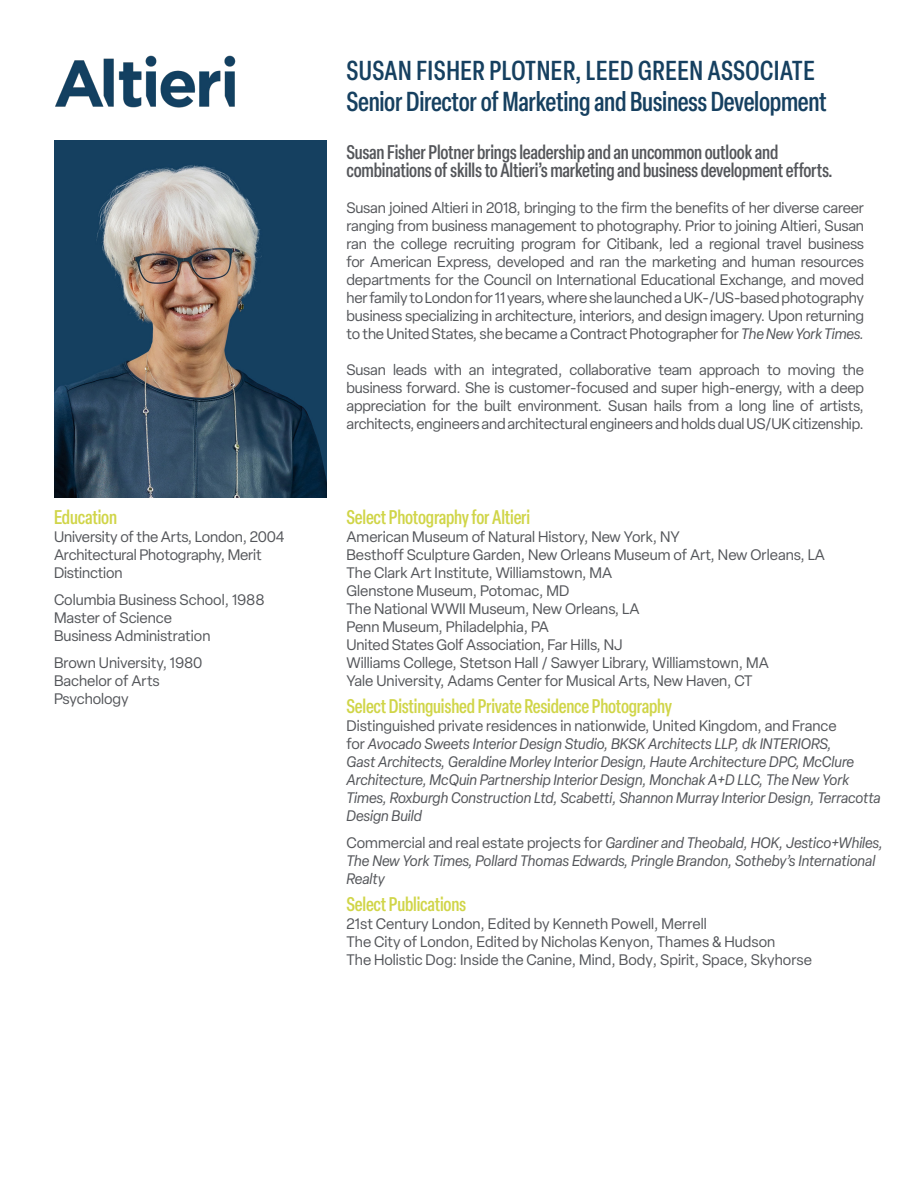
<style>
.page{position:relative;width:918px;height:1188px;background:#fff}
.page>*{position:absolute;margin:0;border:0;box-sizing:border-box;transform-origin:0 0}
._16_16__Large_Text_in_Body__0p8_space_aft{font:500 condensed 27px/31.5px "Elza";letter-spacing:-.01em;color:#164060}
._10_12__Standard_Resume_Copy{font:500 condensed 19.5px/18px "Elza";letter-spacing:-.01em;color:#54565a}
._10_12__Standard_Resume_Copy-2{font:500 condensed 19.5px "Elza";letter-spacing:-.01em;color:#d0d548}
._9_10__Right_Align_Gray{font:500 condensed 19.5px "Elza";letter-spacing:-.01em;color:#d0d548}
._10_12__Standard_Resume_Copy-3{font:15px/18px "Elza";color:#54565a;text-align:justify}
._10_12__Standard_Resume_Copy-4{font:italic 15px/18px "Elza";color:#54565a}
._9_10__Right_Align_Gray-2{font:15px/18px "Elza";letter-spacing:-.01em;color:#54565a}
.s1{font-style:italic}
.s2{font-style:normal}
</style>
<div class="page">
<img style="left:54px;top:140px;width:272px;height:357px">
<img style="left:55px;top:55px;width:180px;height:53px">
<p class="_9_10__Right_Align_Gray" style="left:54px;top:504px;width:65px">Education</p>
<p class="_9_10__Right_Align_Gray-2" style="left:54px;top:528px;width:232px">University of the Arts, London, 2004</p>
<p class="_9_10__Right_Align_Gray-2" style="left:54px;top:546px;width:209px">Architectural Photography, Merit<br>Distinction</p>
<p class="_9_10__Right_Align_Gray-2" style="left:54px;top:591px;width:212px">Columbia Business School, 1988</p>
<p class="_9_10__Right_Align_Gray-2" style="left:54px;top:609px;width:120px">Master of Science</p>
<p class="_9_10__Right_Align_Gray-2" style="left:54px;top:627px;width:158px">Business Administration</p>
<p class="_9_10__Right_Align_Gray-2" style="left:54px;top:654px;width:150px">Brown University, 1980</p>
<p class="_9_10__Right_Align_Gray-2" style="left:54px;top:672px;width:107px">Bachelor of Arts</p>
<p class="_9_10__Right_Align_Gray-2" style="left:54px;top:690px;width:76px">Psychology</p>
<p class="_16_16__Large_Text_in_Body__0p8_space_aft" style="left:346px;top:54px;width:482px">SUSAN FISHER PLOTNER, LEED GREEN ASSOCIATE<br>Senior Director of Marketing and Business Development</p>
<p class="_10_12__Standard_Resume_Copy" style="left:346px;top:142px;width:488px">Susan Fisher Plotner brings leadership and an uncommon outlook and combinations of skills to Altieri’s marketing and business development efforts.</p>
<p class="_10_12__Standard_Resume_Copy-3" style="left:346px;top:199px;width:519px">Susan joined Altieri in 2018, bringing to the firm the benefits of her diverse career ranging from business management to photography. Prior to joining Altieri, Susan ran the college recruiting program for Citibank, led a regional travel business for American Express, developed and ran the marketing and human resources departments for the Council on International Educational Exchange, and moved her family to London for 11 years, where she launched a UK-/US-based photography business specializing in architecture, interiors, and design imagery. Upon returning to the United States, she became a Contract Photographer for <span class="s1">The New York Times.</span></p>
<p class="_10_12__Standard_Resume_Copy-3" style="left:346px;top:361px;width:519px">Susan leads with an integrated, collaborative team approach to moving the business forward. She is customer-focused and super high-energy, with a deep appreciation for the built environment. Susan hails from a long line of artists, architects, engineers and architectural engineers and holds dual US/UK citizenship.</p>
<p class="_10_12__Standard_Resume_Copy-2" style="left:346px;top:504px;width:185px">Select Photography for Altieri</p>
<p class="_10_12__Standard_Resume_Copy-3" style="left:346px;top:528px;width:335px">American Museum of Natural History, New York, NY</p>
<p class="_10_12__Standard_Resume_Copy-3" style="left:346px;top:546px;width:480px">Besthoff Sculpture Garden, New Orleans Museum of Art, New Orleans, LA</p>
<p class="_10_12__Standard_Resume_Copy-3" style="left:346px;top:564px;width:267px">The Clark Art Institute, Williamstown, MA</p>
<p class="_10_12__Standard_Resume_Copy-3" style="left:346px;top:582px;width:224px">Glenstone Museum, Potomac, MD</p>
<p class="_10_12__Standard_Resume_Copy-3" style="left:346px;top:600px;width:295px">The National WWII Museum, New Orleans, LA</p>
<p class="_10_12__Standard_Resume_Copy-3" style="left:346px;top:618px;width:204px">Penn Museum, Philadelphia, PA</p>
<p class="_10_12__Standard_Resume_Copy-3" style="left:346px;top:636px;width:278px">United States Golf Association, Far Hills, NJ</p>
<p class="_10_12__Standard_Resume_Copy-3" style="left:346px;top:654px;width:424px">Williams College, Stetson Hall / Sawyer Library, Williamstown, MA</p>
<p class="_10_12__Standard_Resume_Copy-3" style="left:346px;top:672px;width:408px">Yale University, Adams Center for Musical Arts, New Haven, CT</p>
<p class="_10_12__Standard_Resume_Copy-2" style="left:346px;top:693px;width:327px">Select Distinguished Private Residence Photography</p>
<p class="_10_12__Standard_Resume_Copy-4" style="left:346px;top:716px;width:536px"><span class="s2">Distinguished private residences in nationwide, United Kingdom, and France<br>for</span> Avocado Sweets Interior Design Studio, BKSK Architects LLP, dk INTERIORS,<br>Gast Architects, Geraldine Morley Interior Design, Haute Architecture DPC, McClure Architecture, McQuin Partnership Interior Design, Monchak A+D LLC, The New York Times, Roxburgh Construction Ltd, Scabetti, Shannon Murray Interior Design, Terracotta Design Build</p>
<p class="_10_12__Standard_Resume_Copy-4" style="left:346px;top:833px;width:538px"><span class="s2">Commercial and real estate projects for</span> Gardiner and Theobald, HOK, Jestico+Whiles,<br>The New York Times, Pollard Thomas Edwards, Pringle Brandon, Sotheby’s International<br>Realty</p>
<p class="_10_12__Standard_Resume_Copy-2" style="left:346px;top:891px;width:121px">Select Publications</p>
<p class="_10_12__Standard_Resume_Copy-3" style="left:346px;top:915px;width:362px">21st Century London, Edited by Kenneth Powell, Merrell</p>
<p class="_10_12__Standard_Resume_Copy-3" style="left:346px;top:933px;width:430px">The City of London, Edited by Nicholas Kenyon, Thames &amp; Hudson</p>
<p class="_10_12__Standard_Resume_Copy-3" style="left:346px;top:951px;width:467px">The Holistic Dog: Inside the Canine, Mind, Body, Spirit, Space, Skyhorse</p>
</div>
